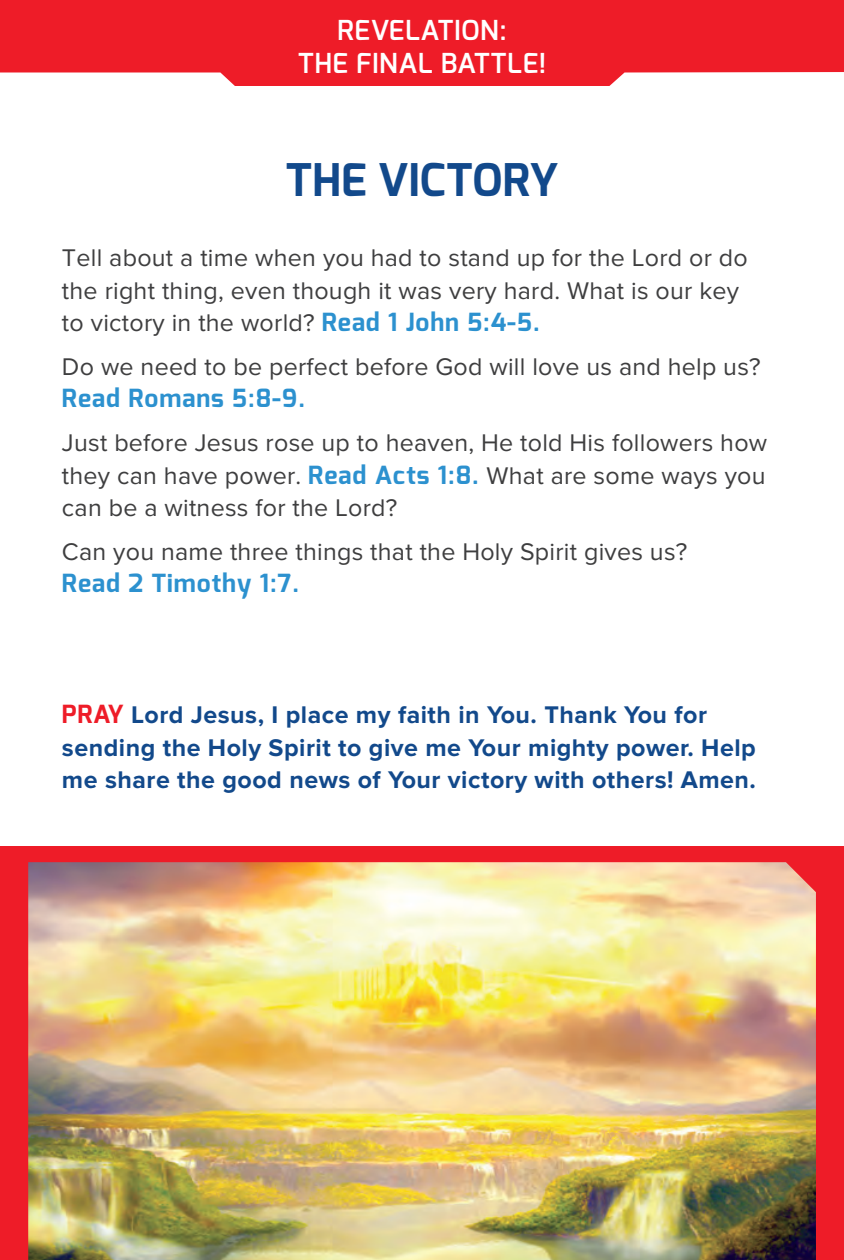
<style>
.page{position:relative;width:844px;height:1260px;background:#fff}
.page>*{position:absolute;margin:0;border:0;box-sizing:border-box;transform-origin:0 0}
.t1{font:700 45px "Exo";color:#12498b}
.t2{font:600 27.5px/33px "Exo";letter-spacing:.02em;color:#fff;text-align:center}
.t3{font:25px/32.5px "Proxima Nova";letter-spacing:.01em;color:#3e3e3f}
.t4{font:700 25px/32.5px "Proxima Nova";letter-spacing:.02em;color:#12498b}
.t5{font:700 25px "Exo";letter-spacing:.04em;color:#2c91cf}
.s1{font-family:"Exo";font-weight:700;color:#2c91cf}
.s2{font-family:"Exo";color:#ee1c28}
</style>
<div class="page">
<div style="left:0;top:846px;width:844px;height:414px;background:#ee1c28"></div>
<img style="left:28px;top:862px;width:788px;height:398px">
<svg style="left:0;top:0;width:844px;height:86px;background:#ef2f3a"></svg>
<p class="t2" style="left:298px;top:13px;width:250px">REVELATION:<br>THE FINAL BATTLE!</p>
<h1 class="t1" style="left:285px;top:151px;width:274px">THE VICTORY</h1>
<p class="t3" style="left:62px;top:242px;width:687px">Tell about a time when you had to stand up for the Lord or do the right thing, even though it was very hard. What is our key to victory in the world? <span class="s1">Read 1 John 5:4-5.</span></p>
<p class="t3" style="left:62px;top:351px;width:700px">Do we need to be perfect before God will love us and help us?</p>
<p class="t5" style="left:62px;top:382px;width:244px">Read Romans 5:8-9.</p>
<p class="t3" style="left:62px;top:427px;width:707px;text-align:justify">Just before Jesus rose up to heaven, He told His followers how they can have power. <span class="s1">Read Acts 1:8.</span> What are some ways you can be a witness for the Lord?</p>
<p class="t3" style="left:62px;top:536px;width:627px">Can you name three things that the Holy Spirit gives us?</p>
<p class="t5" style="left:62px;top:567px;width:238px">Read 2 Timothy 1:7.</p>
<p class="t4" style="left:62px;top:699px;width:695px"><span class="s2">PRAY</span> Lord Jesus, I place my faith in You. Thank You for sending the Holy Spirit to give me Your mighty power. Help me share the good news of Your victory with others! Amen.</p>
</div>
